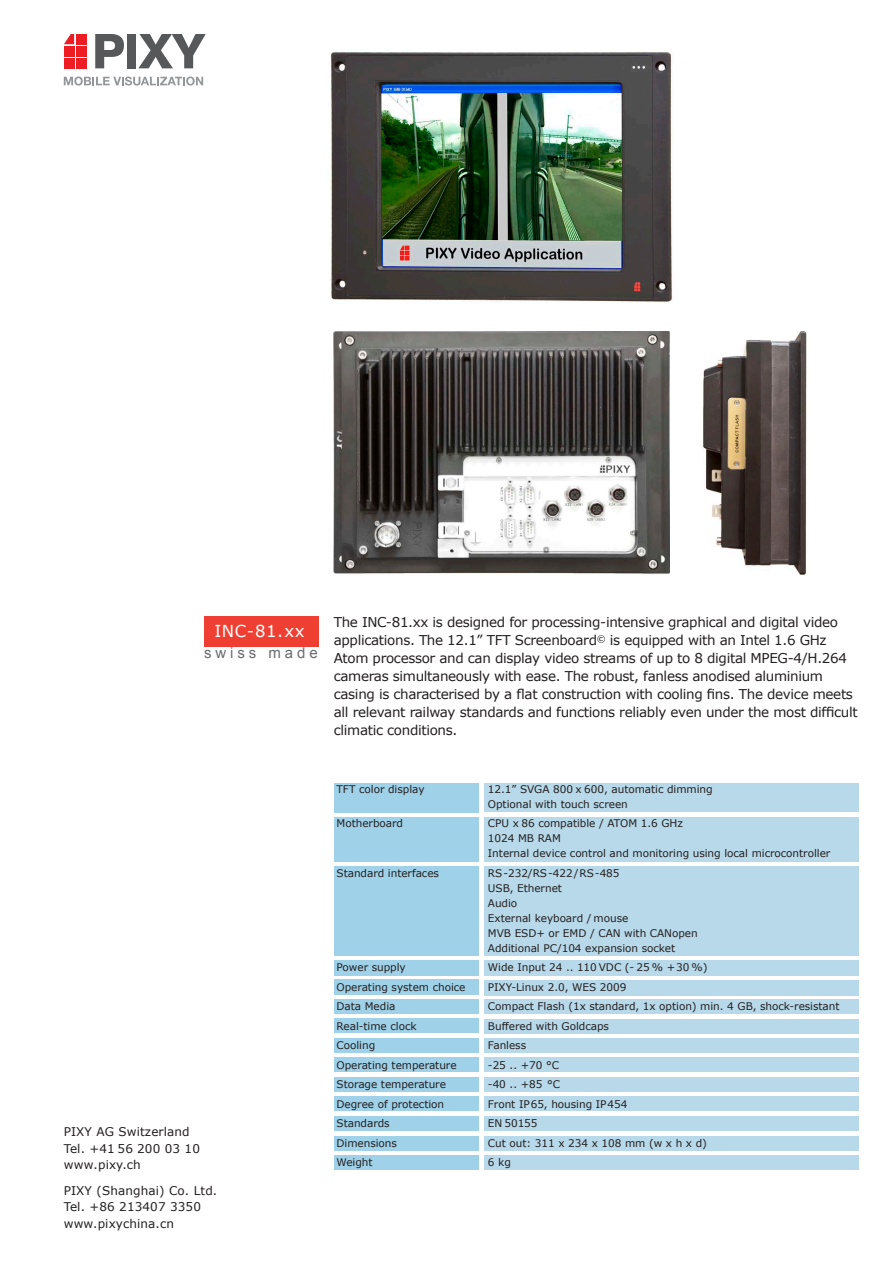
<style>
.page{position:relative;width:893px;height:1263px;background:#fff}
.page>*{position:absolute;margin:0;border:0;box-sizing:border-box;transform-origin:0 0}
.t1{font:16.5px "Verdana";letter-spacing:.035em;color:#fff}
.t2{font:15px "Arial";letter-spacing:.26em;color:#6c6d70}
.t3{font:13.5px/18px "Verdana";letter-spacing:-.025em;color:#231f20}
.t4{font:12px/16.5px "Verdana";letter-spacing:.01em;color:#231f20}
.t5{font:10.5px/15px "Verdana";letter-spacing:-.005em;color:#231f20}
</style>
<div class="page">
<div style="left:204px;top:616px;width:115px;height:30px;background:#ee3f32"></div>
<svg style="left:64px;top:77px;width:139px;height:9px"></svg>
<svg style="left:95px;top:34px;width:29px;height:34px"></svg>
<div style="left:127px;top:34px;width:9px;height:34px;background:#57585a"></div>
<svg style="left:138px;top:34px;width:68px;height:34px"></svg>
<div style="left:76px;top:34px;width:10px;height:10px;background:#ee1d23"></div>
<svg style="left:64px;top:34px;width:10px;height:10px"></svg>
<div style="left:76px;top:46px;width:10px;height:10px;background:#ee1d23"></div>
<div style="left:76px;top:58px;width:10px;height:10px;background:#ee1d23"></div>
<div style="left:64px;top:46px;width:10px;height:10px;background:#ee1d23"></div>
<div style="left:64px;top:58px;width:10px;height:10px;background:#ee1d23"></div>
<div style="left:485px;top:866px;width:374px;height:89px;background:#b8d9e9"></div>
<div style="left:485px;top:817px;width:374px;height:44px;background:#b8d9e9"></div>
<div style="left:485px;top:783px;width:374px;height:29px;background:#b8d9e9"></div>
<div style="left:334px;top:866px;width:144px;height:89px;background:#9fd1e8"></div>
<div style="left:334px;top:817px;width:144px;height:44px;background:#9fd1e8"></div>
<div style="left:334px;top:783px;width:144px;height:29px;background:#9fd1e8"></div>
<div style="left:485px;top:1155px;width:374px;height:15px;background:#b8d9e9"></div>
<div style="left:334px;top:1155px;width:144px;height:15px;background:#9fd1e8"></div>
<div style="left:334px;top:1136px;width:144px;height:15px;background:#9fd1e8"></div>
<div style="left:485px;top:1136px;width:374px;height:15px;background:#b8d9e9"></div>
<div style="left:485px;top:1019px;width:374px;height:14px;background:#b8d9e9"></div>
<div style="left:485px;top:999px;width:374px;height:15px;background:#b8d9e9"></div>
<div style="left:334px;top:1018px;width:144px;height:15px;background:#9fd1e8"></div>
<div style="left:334px;top:999px;width:144px;height:15px;background:#9fd1e8"></div>
<div style="left:485px;top:960px;width:374px;height:16px;background:#b8d9e9"></div>
<div style="left:334px;top:960px;width:144px;height:15px;background:#9fd1e8"></div>
<div style="left:485px;top:1116px;width:374px;height:15px;background:#b8d9e9"></div>
<div style="left:485px;top:1096px;width:374px;height:15px;background:#b8d9e9"></div>
<div style="left:485px;top:1077px;width:374px;height:15px;background:#b8d9e9"></div>
<div style="left:485px;top:1057px;width:374px;height:15px;background:#b8d9e9"></div>
<div style="left:485px;top:1038px;width:374px;height:15px;background:#b8d9e9"></div>
<div style="left:485px;top:980px;width:374px;height:15px;background:#b8d9e9"></div>
<div style="left:334px;top:1116px;width:144px;height:15px;background:#9fd1e8"></div>
<div style="left:334px;top:1096px;width:144px;height:15px;background:#9fd1e8"></div>
<div style="left:334px;top:1076px;width:144px;height:15px;background:#9fd1e8"></div>
<div style="left:334px;top:1057px;width:144px;height:14px;background:#9fd1e8"></div>
<div style="left:334px;top:1038px;width:144px;height:14px;background:#9fd1e8"></div>
<div style="left:334px;top:979px;width:144px;height:16px;background:#9fd1e8"></div>
<img style="left:334px;top:331px;width:336px;height:243px">
<img style="left:703px;top:331px;width:104px;height:243px">
<img style="left:330px;top:52px;width:343px;height:251px">
<h1 class="t1" style="left:214px;top:621px;width:92px">INC-81.xx</h1>
<p class="t3" style="left:334px;top:612px;width:525px">The INC-81.xx is designed for processing-intensive graphical and digital video applications. The 12.1” TFT Screenboard<sup>©</sup> is equipped with an Intel 1.6 GHz Atom processor and can display video streams of up to 8 digital MPEG-4/H.264 cameras simultaneously with ease. The robust, fanless anodised aluminium casing is characterised by a flat construction with cooling fins. The device meets all relevant railway standards and functions reliably even under the most difficult climatic conditions.</p>
<h2 class="t2" style="left:204px;top:643px;width:115px">swiss made</h2>
<p class="t4" style="left:64px;top:1123px;width:138px">PIXY AG Switzerland<br>Tel. +41 56 200 03 10 www.pixy.ch</p>
<p class="t4" style="left:64px;top:1181px;width:155px">PIXY (Shanghai) Co. Ltd.<br>Tel. +86 213407 3350 www.pixychina.cn</p>
<p class="t5" style="left:337px;top:781px;width:89px">TFT color display</p>
<p class="t5" style="left:488px;top:781px;width:226px">12.1” SVGA 800 x 600, automatic dimming<br>Optional with touch screen</p>
<p class="t5" style="left:337px;top:815px;width:68px">Motherboard</p>
<p class="t5" style="left:488px;top:815px;width:344px">CPU x 86 compatible / ATOM 1.6 GHz<br>1024 MB RAM<br>Internal device control and monitoring using local microcontroller</p>
<p class="t5" style="left:337px;top:865px;width:104px">Standard interfaces</p>
<p class="t5" style="left:488px;top:865px;width:211px">RS-232/RS-422/RS-485<br>USB, Ethernet<br>Audio<br>External keyboard / mouse<br>MVB ESD+ or EMD / CAN with CANopen<br>Additional PC/104 expansion socket</p>
<p class="t5" style="left:337px;top:959px;width:71px">Power supply</p>
<p class="t5" style="left:488px;top:959px;width:221px">Wide Input 24 .. 110 VDC (- 25 % +30 %)</p>
<p class="t5" style="left:337px;top:979px;width:130px">Operating system choice</p>
<p class="t5" style="left:488px;top:979px;width:140px">PIXY-Linux 2.0, WES 2009</p>
<p class="t5" style="left:337px;top:998px;width:60px">Data Media</p>
<p class="t5" style="left:488px;top:998px;width:353px">Compact Flash (1x standard, 1x option) min. 4 GB, shock-resistant</p>
<p class="t5" style="left:337px;top:1018px;width:82px">Real-time clock</p>
<p class="t5" style="left:488px;top:1018px;width:123px">Buffered with Goldcaps</p>
<p class="t5" style="left:337px;top:1037px;width:40px">Cooling</p>
<p class="t5" style="left:488px;top:1037px;width:40px">Fanless</p>
<p class="t5" style="left:337px;top:1057px;width:122px">Operating temperature</p>
<p class="t5" style="left:488px;top:1057px;width:73px">-25 .. +70 °C</p>
<p class="t5" style="left:337px;top:1076px;width:111px">Storage temperature</p>
<p class="t5" style="left:488px;top:1076px;width:74px">-40 .. +85 °C</p>
<p class="t5" style="left:337px;top:1096px;width:109px">Degree of protection</p>
<p class="t5" style="left:488px;top:1096px;width:141px">Front IP65, housing IP454</p>
<p class="t5" style="left:337px;top:1115px;width:55px">Standards</p>
<p class="t5" style="left:488px;top:1115px;width:51px">EN 50155</p>
<p class="t5" style="left:337px;top:1135px;width:62px">Dimensions</p>
<p class="t5" style="left:488px;top:1135px;width:221px">Cut out: 311 x 234 x 108 mm (w x h x d)</p>
<p class="t5" style="left:337px;top:1154px;width:38px">Weight</p>
<p class="t5" style="left:488px;top:1154px;width:24px">6 kg</p>
</div>
